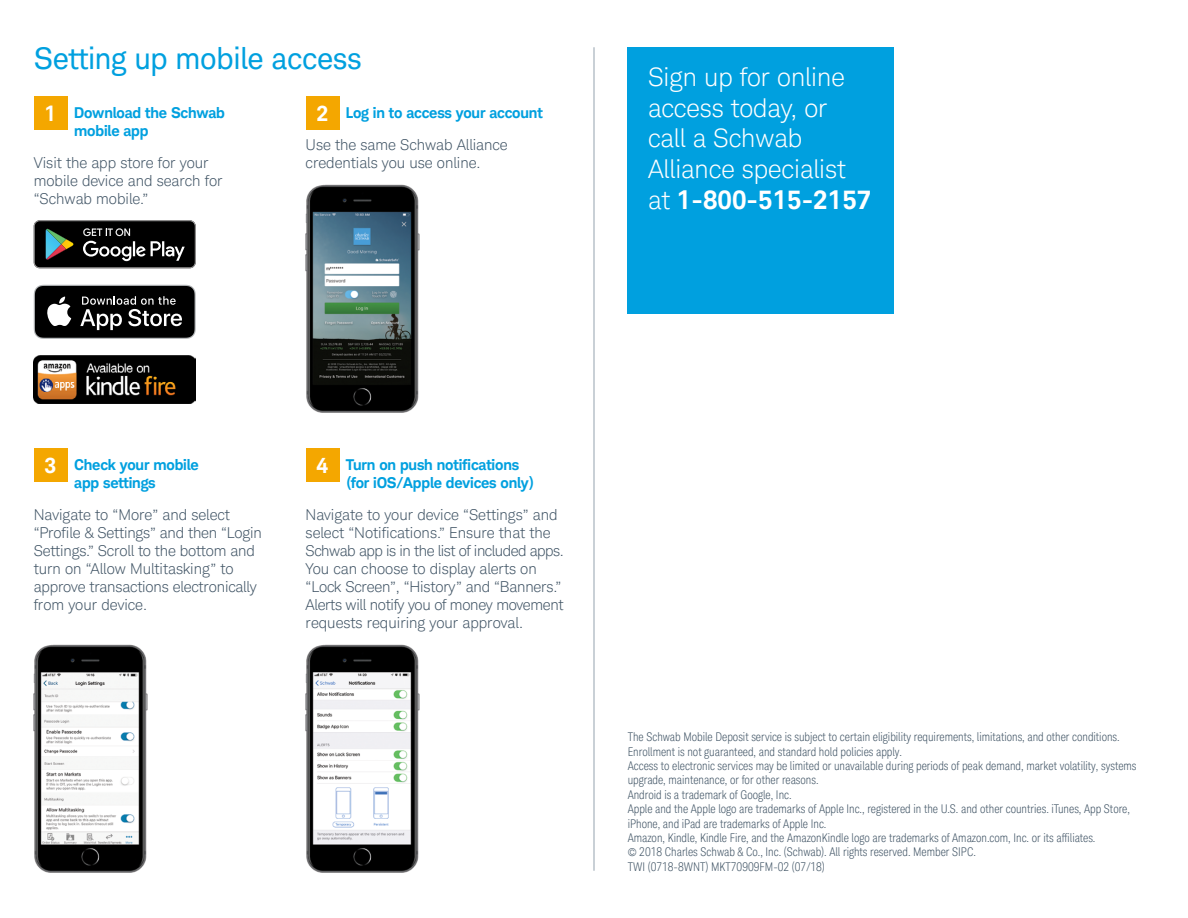
<style>
.page{position:relative;width:1188px;height:918px;background:#fff}
.page>*{position:absolute;margin:0;border:0;box-sizing:border-box;transform-origin:0 0}
.Header_1{font:30px "Charles Modern";letter-spacing:-.01em;color:#00a0df}
.Smart_Square_2{font:300 25.5px/30.6px "Charles Modern";color:#fff}
.Number{font:700 21px "Charles Modern";color:#fff}
.body{font:300 15px/18px "Charles Modern";color:#3f5364}
.Header_2{font:700 15px/18px "Charles Modern";letter-spacing:-.01em;color:#00a0df}
.t1{font:300 condensed 12px/14.4px "Charles Modern";color:#3f5364}
.s1{font-weight:700}
</style>
<div class="page">
<div style="left:306px;top:97px;width:33px;height:33px;background:#f4a700"></div>
<img style="left:306px;top:184px;width:113px;height:229px">
<div style="left:306px;top:448px;width:33px;height:34px;background:#f4a700"></div>
<img style="left:306px;top:644px;width:113px;height:229px">
<div style="left:34px;top:97px;width:34px;height:33px;background:#f4a700"></div>
<svg style="left:34px;top:220px;width:162px;height:48px;background:#272a29"></svg>
<svg style="left:34px;top:285px;width:162px;height:54px;background:#323232"></svg>
<img style="left:34px;top:355px;width:162px;height:48px">
<div style="left:34px;top:448px;width:34px;height:34px;background:#f4a700"></div>
<img style="left:34px;top:644px;width:113px;height:229px">
<div style="left:628px;top:47px;width:266px;height:266px;background:#00a0df"></div>
<hr style="left:594px;top:47px;width:1px;height:824px;background:#95a3ae">
<p class="Header_1" style="left:34px;top:41px;width:330px">Setting up mobile access</p>
<p class="Number" style="left:45px;top:101px;width:13px">1</p>
<p class="Header_2" style="left:74px;top:104px;width:152px">Download the Schwab mobile app</p>
<p class="body" style="left:34px;top:153px;width:190px">Visit the app store for your mobile device and search for “Schwab mobile.”</p>
<p class="Number" style="left:317px;top:101px;width:13px">2</p>
<p class="Header_2" style="left:346px;top:104px;width:198px">Log in to access your account</p>
<p class="body" style="left:306px;top:135px;width:204px">Use the same Schwab Alliance credentials you use online.</p>
<p class="Smart_Square_2" style="left:648px;top:62px;width:225px">Sign up for online access today, or call a Schwab<br>Alliance specialist at <span class="s1">1-800-515-2157</span></p>
<p class="Number" style="left:45px;top:453px;width:13px">3</p>
<p class="Header_2" style="left:74px;top:456px;width:126px">Check your mobile app settings</p>
<p class="body" style="left:34px;top:505px;width:230px">Navigate to “More” and select “Profile &amp; Settings” and then “Login<br>Settings.” Scroll to the bottom and turn on “Allow Multitasking” to approve transactions electronically from your device.</p>
<p class="Number" style="left:317px;top:453px;width:13px">4</p>
<p class="Header_2" style="left:346px;top:456px;width:189px">Turn on push notifications (for iOS/Apple devices only)</p>
<p class="body" style="left:306px;top:505px;width:260px">Navigate to your device “Settings” and select “Notifications.” Ensure that the Schwab app is in the list of included apps.<br>You can choose to display alerts on “Lock Screen”, “History” and “Banners.” Alerts will notify you of money movement requests requiring your approval.</p>
<p class="t1" style="left:628px;top:730px;width:494px">The Schwab Mobile Deposit service is subject to certain eligibility requirements, limitations, and other conditions.</p>
<p class="t1" style="left:628px;top:744px;width:276px">Enrollment is not guaranteed, and standard hold policies apply.</p>
<p class="t1" style="left:628px;top:759px;width:510px">Access to electronic services may be limited or unavailable during periods of peak demand, market volatility, systems</p>
<p class="t1" style="left:628px;top:773px;width:192px">upgrade, maintenance, or for other reasons.</p>
<p class="t1" style="left:628px;top:787px;width:165px">Android is a trademark of Google, Inc.</p>
<p class="t1" style="left:628px;top:802px;width:504px">Apple and the Apple logo are trademarks of Apple Inc., registered in the U.S. and other countries. iTunes, App Store, iPhone, and iPad are trademarks of Apple Inc.</p>
<p class="t1" style="left:628px;top:831px;width:469px">Amazon, Kindle, Kindle Fire, and the AmazonKindle logo are trademarks of Amazon.com, Inc. or its affiliates.</p>
<p class="t1" style="left:628px;top:845px;width:350px">© 2018 Charles Schwab &amp; Co., Inc. (Schwab). All rights reserved. Member SIPC.</p>
<p class="t1" style="left:628px;top:859px;width:199px">TWI (0718-8WNT) MKT70909FM-02 (07/18)</p>
</div>
